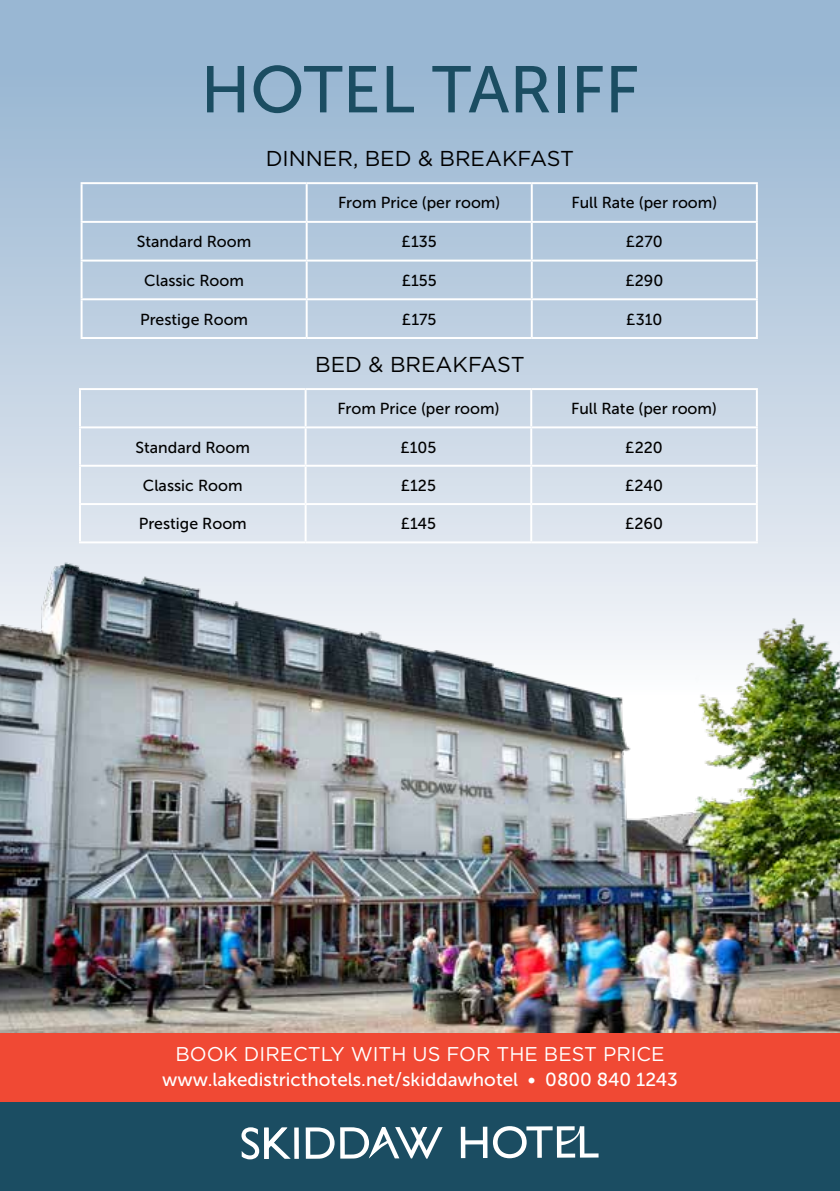
<style>
.page{position:relative;width:840px;height:1191px;background:#fff}
.page>*{position:absolute;margin:0;border:0;box-sizing:border-box;transform-origin:0 0}
.t1{font:65.6px "Museo Sans 500";color:#1b4d62}
.t2{font:21.6px "Gotham";color:#000}
.t3{font:20px "Gotham";color:#fff}
.t4{font:18.8px "Museo Sans 500";color:#fff}
.t5{font:15.8px "Museo Sans 500";color:#000}
</style>
<div class="page">
<svg style="left:0;top:0;width:839px;height:551px;background:#b7cbde"></svg>
<img style="left:0;top:551px;width:839px;height:482px">
<div style="left:0;top:1101px;width:839px;height:90px;background:#1b4d62"></div>
<div style="left:294px;top:1127px;width:5px;height:31px;background:#fff"></div>
<svg style="left:305px;top:1127px;width:29px;height:31px"></svg>
<svg style="left:340px;top:1127px;width:102px;height:31px"></svg>
<svg style="left:460px;top:1126px;width:138px;height:32px"></svg>
<svg style="left:241px;top:1127px;width:49px;height:32px"></svg>
<div style="left:0;top:1033px;width:839px;height:68px;background:#f04934"></div>
<hr style="left:79px;top:388px;width:226px;height:2px;background:#fff">
<hr style="left:79px;top:390px;width:2px;height:36px;background:#fff">
<hr style="left:305px;top:388px;width:226px;height:2px;background:#fff">
<hr style="left:304px;top:390px;width:2px;height:36px;background:#fff">
<hr style="left:531px;top:388px;width:226px;height:2px;background:#fff">
<hr style="left:530px;top:390px;width:2px;height:36px;background:#fff">
<hr style="left:755px;top:390px;width:2px;height:36px;background:#fff">
<hr style="left:79px;top:426px;width:226px;height:2px;background:#fff">
<hr style="left:79px;top:428px;width:2px;height:37px;background:#fff">
<hr style="left:305px;top:426px;width:226px;height:2px;background:#fff">
<hr style="left:304px;top:428px;width:2px;height:37px;background:#fff">
<hr style="left:531px;top:426px;width:226px;height:2px;background:#fff">
<hr style="left:530px;top:428px;width:2px;height:37px;background:#fff">
<hr style="left:755px;top:428px;width:2px;height:37px;background:#fff">
<hr style="left:79px;top:465px;width:226px;height:2px;background:#fff">
<hr style="left:79px;top:467px;width:2px;height:36px;background:#fff">
<hr style="left:305px;top:465px;width:226px;height:2px;background:#fff">
<hr style="left:304px;top:467px;width:2px;height:36px;background:#fff">
<hr style="left:531px;top:465px;width:226px;height:2px;background:#fff">
<hr style="left:530px;top:467px;width:2px;height:36px;background:#fff">
<hr style="left:755px;top:467px;width:2px;height:36px;background:#fff">
<hr style="left:79px;top:503px;width:226px;height:2px;background:#fff">
<hr style="left:79px;top:505px;width:2px;height:36px;background:#fff">
<hr style="left:305px;top:503px;width:226px;height:2px;background:#fff">
<hr style="left:304px;top:505px;width:2px;height:36px;background:#fff">
<hr style="left:531px;top:503px;width:226px;height:2px;background:#fff">
<hr style="left:530px;top:505px;width:2px;height:36px;background:#fff">
<hr style="left:755px;top:505px;width:2px;height:36px;background:#fff">
<hr style="left:79px;top:541px;width:226px;height:2px;background:#fff">
<hr style="left:305px;top:541px;width:226px;height:2px;background:#fff">
<hr style="left:531px;top:541px;width:226px;height:2px;background:#fff">
<hr style="left:81px;top:182px;width:225px;height:2px;background:#fff">
<hr style="left:81px;top:184px;width:1px;height:37px;background:#fff">
<hr style="left:306px;top:182px;width:225px;height:2px;background:#fff">
<hr style="left:305px;top:184px;width:2px;height:37px;background:#fff">
<hr style="left:531px;top:182px;width:226px;height:2px;background:#fff">
<hr style="left:530px;top:184px;width:2px;height:37px;background:#fff">
<hr style="left:755px;top:184px;width:2px;height:37px;background:#fff">
<hr style="left:81px;top:221px;width:225px;height:2px;background:#fff">
<hr style="left:81px;top:223px;width:1px;height:36px;background:#fff">
<hr style="left:306px;top:221px;width:225px;height:2px;background:#fff">
<hr style="left:305px;top:223px;width:2px;height:36px;background:#fff">
<hr style="left:531px;top:221px;width:226px;height:2px;background:#fff">
<hr style="left:530px;top:223px;width:2px;height:36px;background:#fff">
<hr style="left:755px;top:223px;width:2px;height:36px;background:#fff">
<hr style="left:81px;top:259px;width:225px;height:2px;background:#fff">
<hr style="left:81px;top:261px;width:1px;height:37px;background:#fff">
<hr style="left:306px;top:259px;width:225px;height:2px;background:#fff">
<hr style="left:305px;top:261px;width:2px;height:37px;background:#fff">
<hr style="left:531px;top:259px;width:226px;height:2px;background:#fff">
<hr style="left:530px;top:261px;width:2px;height:37px;background:#fff">
<hr style="left:755px;top:261px;width:2px;height:37px;background:#fff">
<hr style="left:81px;top:298px;width:225px;height:2px;background:#fff">
<hr style="left:81px;top:300px;width:1px;height:37px;background:#fff">
<hr style="left:306px;top:298px;width:225px;height:2px;background:#fff">
<hr style="left:305px;top:300px;width:2px;height:37px;background:#fff">
<hr style="left:531px;top:298px;width:226px;height:2px;background:#fff">
<hr style="left:530px;top:300px;width:2px;height:37px;background:#fff">
<hr style="left:755px;top:300px;width:2px;height:37px;background:#fff">
<hr style="left:81px;top:337px;width:225px;height:2px;background:#fff">
<hr style="left:306px;top:337px;width:225px;height:2px;background:#fff">
<hr style="left:531px;top:337px;width:226px;height:2px;background:#fff">
<h1 class="t1" style="left:200px;top:54px;width:440px">HOTEL TARIFF</h1>
<h2 class="t2" style="left:266px;top:144px;width:310px">DINNER, BED &amp; BREAKFAST</h2>
<p class="t5" style="left:338px;top:194px;width:163px">From Price (per room)</p>
<p class="t5" style="left:571px;top:194px;width:147px">Full Rate (per room)</p>
<p class="t5" style="left:137px;top:233px;width:116px">Standard Room</p>
<p class="t5" style="left:401px;top:233px;width:37px">£135</p>
<p class="t5" style="left:625px;top:233px;width:38px">£270</p>
<p class="t5" style="left:144px;top:272px;width:101px">Classic Room</p>
<p class="t5" style="left:401px;top:272px;width:37px">£155</p>
<p class="t5" style="left:625px;top:272px;width:39px">£290</p>
<p class="t5" style="left:140px;top:310px;width:109px">Prestige Room</p>
<p class="t5" style="left:402px;top:310px;width:36px">£175</p>
<p class="t5" style="left:626px;top:310px;width:38px">£310</p>
<h2 class="t2" style="left:315px;top:350px;width:211px">BED &amp; BREAKFAST</h2>
<p class="t5" style="left:337px;top:400px;width:163px">From Price (per room)</p>
<p class="t5" style="left:571px;top:400px;width:147px">Full Rate (per room)</p>
<p class="t5" style="left:135px;top:438px;width:116px">Standard Room</p>
<p class="t5" style="left:400px;top:438px;width:38px">£105</p>
<p class="t5" style="left:625px;top:438px;width:39px">£220</p>
<p class="t5" style="left:143px;top:477px;width:101px">Classic Room</p>
<p class="t5" style="left:400px;top:477px;width:37px">£125</p>
<p class="t5" style="left:624px;top:477px;width:39px">£240</p>
<p class="t5" style="left:139px;top:515px;width:109px">Prestige Room</p>
<p class="t5" style="left:400px;top:515px;width:37px">£145</p>
<p class="t5" style="left:624px;top:515px;width:39px">£260</p>
<p class="t3" style="left:175px;top:1041px;width:490px">BOOK DIRECTLY WITH US FOR THE BEST PRICE</p>
<p class="t4" style="left:162px;top:1069px;width:517px">www.lakedistricthotels.net/skiddawhotel • 0800 840 1243</p>
</div>
